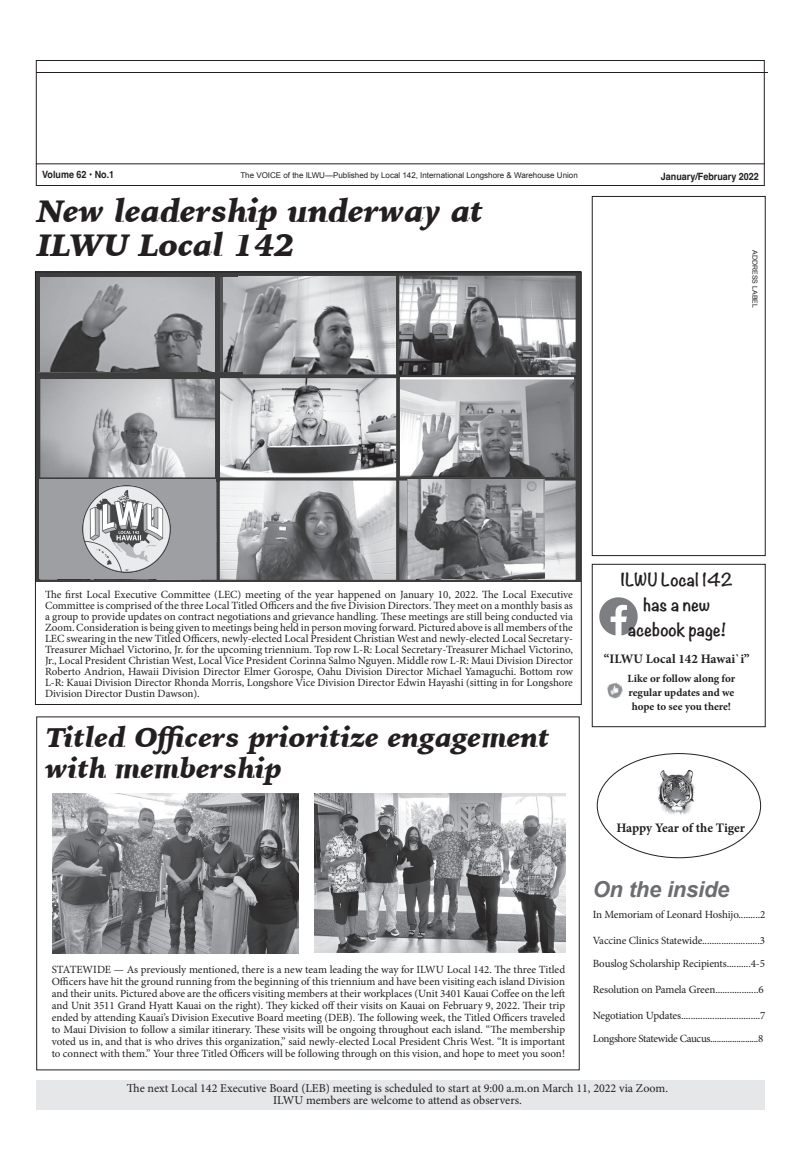
<style>
.page{position:relative;width:792px;height:1152px;background:#fff}
.page>*{position:absolute;margin:0;border:0;box-sizing:border-box;transform-origin:0 0}
.t1{font:italic 900 32px/34px "Iowan Old Style";color:#231f20}
.t2{font:italic 900 28px/31px "Iowan Old Style";color:#231f20}
.t3{font:italic 700 22px "Arial";letter-spacing:-.01em;color:#6c6d70}
.t4{font:700 16px/25px "Noteworthy";color:#231f20;text-align:center}
.t5{font:700 13px "Minion Pro";color:#231f20}
.Byline_10{font:12px "Minion Pro";color:#231f20}
.Cutline_10{font:11px/11px "Minion Pro";letter-spacing:-.01em;color:#231f20;text-align:justify}
.t6{font:700 11px/14px "Minion Pro";color:#231f20;text-align:center}
.Cutline_10-2{font:11px "Minion Pro";letter-spacing:-.035em;color:#231f20}
.t7{font:700 10px "Helvetica";color:#231f20;scale:.9 1}
.Body_-10_11_13{font:8px "Arial";color:#231f20}
.Body_-10_11_13-2{font:7px "Arial";color:#231f20}
</style>
<div class="page">
<hr style="left:36px;top:72px;width:732px;height:1px;background:#231f20">
<div style="left:36px;top:60px;width:729px;height:126px;border:1px solid #231f20"></div>
<hr style="left:36px;top:163px;width:729px;height:1px;background:#231f20">
<div style="left:592px;top:196px;width:174px;height:360px;border:1px solid #231f20"></div>
<div style="left:36px;top:1080px;width:729px;height:30px;background:#e6e7e9"></div>
<img style="left:37px;top:273px;width:543px;height:309px">
<img style="left:223px;top:277px;width:172px;height:100px">
<img style="left:400px;top:377px;width:174px;height:99px">
<img style="left:39px;top:277px;width:176px;height:102px">
<img style="left:408px;top:479px;width:137px;height:100px">
<img style="left:37px;top:277px;width:2px;height:226px">
<img style="left:215px;top:277px;width:4px;height:205px">
<img style="left:37px;top:273px;width:201px;height:4px">
<img style="left:37px;top:373px;width:205px;height:4px">
<div style="left:39px;top:480px;width:177px;height:99px;background:#9d9fa2"></div>
<img style="left:82px;top:485px;width:88px;height:88px">
<img style="left:607px;top:682px;width:16px;height:17px">
<img style="left:599px;top:597px;width:39px;height:39px">
<img style="left:53px;top:794px;width:246px;height:159px">
<img style="left:314px;top:794px;width:251px;height:159px">
<div style="left:592px;top:564px;width:174px;height:163px;border:1px solid #231f20"></div>
<img style="left:658px;top:771px;width:37px;height:44px">
<p class="t7" style="left:42px;top:169px;width:82px">Volume 62 • No.1</p>
<p class="Body_-10_11_13" style="left:240px;top:169px;width:339px">The VOICE of the ILWU—Published by Local 142, International Longshore &amp; Warehouse Union</p>
<p class="t7" style="left:661px;top:170px;width:110px">January/February 2022</p>
<p class="t1" style="left:37px;top:194px;width:448px">New leadership underway at<br>ILWU Local 142</p>
<p class="Body_-10_11_13-2" style="left:760px;top:250px;width:59px;rotate:90deg">ADDRESS LABEL</p>
<p class="Cutline_10" style="left:45px;top:589px;width:530px">The first Local Executive Committee (LEC) meeting of the year happened on January 10, 2022. The Local Executive Committee is comprised of the three Local Titled Officers and the five Division Directors. They meet on a monthly basis as a group to provide updates on contract negotiations and grievance handling. These meetings are still being conducted via Zoom. Consideration is being given to meetings being held in person moving forward. Pictured above is all members of the LEC swearing in the new Titled Officers, newly-elected Local President Christian West and newly-elected Local Secretary-Treasurer Michael Victorino, Jr. for the upcoming triennium. Top row L-R: Local Secretary-Treasurer Michael Victorino, Jr., Local President Christian West, Local Vice President Corinna Salmo Nguyen. Middle row L-R: Maui Division Director Roberto Andrion, Hawaii Division Director Elmer Gorospe, Oahu Division Director Michael Yamaguchi. Bottom row L-R: Kauai Division Director Rhonda Morris, Longshore Vice Division Director Edwin Hayashi (sitting in for Longshore Division Director Dustin Dawson).</p>
<p class="t2" style="left:46px;top:721px;width:505px">Titled Officers prioritize engagement with membership</p>
<p class="t4" style="left:621px;top:566px;width:114px">ILWU Local 142 has a new</p>
<p class="t4" style="left:628px;top:616px;width:100px">acebook page!</p>
<p class="t6" style="left:628px;top:672px;width:109px">Like or follow along for regular updates and we hope to see you there!</p>
<p class="t5" style="left:604px;top:649px;width:147px">“ILWU Local 142 Hawai`i”</p>
<p class="t5" style="left:616px;top:819px;width:130px">Happy Year of the Tiger</p>
<p class="t3" style="left:593px;top:875px;width:138px">On the inside</p>
<p class="Cutline_10" style="left:593px;top:909px;width:174px">In Memoriam of Leonard Hoshijo.........2</p>
<p class="Cutline_10" style="left:593px;top:935px;width:174px">Vaccine Clinics Statewide........................3</p>
<p class="Cutline_10" style="left:593px;top:958px;width:174px">Bouslog Scholarship Recipients..........4-5</p>
<p class="Cutline_10" style="left:593px;top:984px;width:173px">Resolution on Pamela Green..................6</p>
<p class="Cutline_10" style="left:593px;top:1010px;width:174px">Negotiation Updates.................................7</p>
<p class="Cutline_10-2" style="left:593px;top:1031px;width:172px">Longshore Statewide Caucus......................8</p>
<p class="Byline_10" style="left:127px;top:1080px;width:543px">The next Local 142 Executive Board (LEB) meeting is scheduled to start at 9:00 a.m.on March 11, 2022 via Zoom.</p>
<p class="Byline_10" style="left:273px;top:1092px;width:250px">ILWU members are welcome to attend as observers.</p>
<p class="Cutline_10" style="left:52px;top:963px;width:515px;line-height:12px">STATEWIDE — As previously mentioned, there is a new team leading the way for ILWU Local 142. The three Titled Officers have hit the ground running from the beginning of this triennium and have been visiting each island Division and their units. Pictured above are the officers visiting members at their workplaces (Unit 3401 Kauai Coffee on the left and Unit 3511 Grand Hyatt Kauai on the right). They kicked off their visits on Kauai on February 9, 2022. Their trip ended by attending Kauai’s Division Executive Board meeting (DEB). The following week, the Titled Officers traveled to Maui Division to follow a similar itinerary. These visits will be ongoing throughout each island. “The membership voted us in, and that is who drives this organization,” said newly-elected Local President Chris West. “It is important to connect with them.” Your three Titled Officers will be following through on this vision, and hope to meet you soon!</p>
</div>
